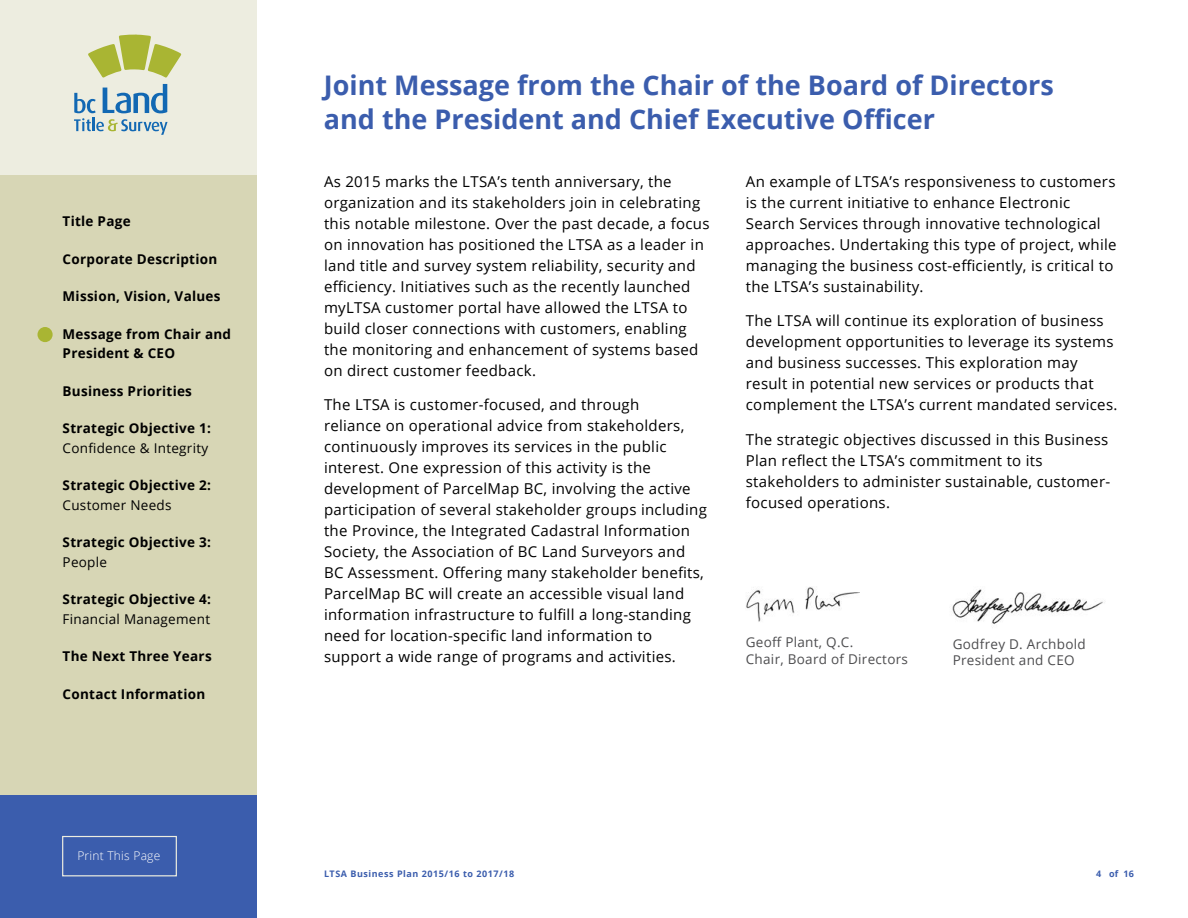
<style>
.page{position:relative;width:1188px;height:918px;background:#fff}
.page>*{position:absolute;margin:0;border:0;box-sizing:border-box;transform-origin:0 0}
.t1{font:700 27px/34.5px "Open Sans";color:#3b5dad}
.t2{font:15px/21px "Open Sans";letter-spacing:.02em;color:#000}
.t3{font:700 13.5px/19.5px "Open Sans";letter-spacing:.02em;color:#000}
.t4{font:13.5px/16.5px "Open Sans";letter-spacing:.02em;color:#4d4d4f}
.t5{font:13.5px "Open Sans";letter-spacing:.02em;color:#000}
.t6{font:300 12px "Open Sans";letter-spacing:.02em;color:#fff}
.t7{font:700 9px "Open Sans";letter-spacing:.06em;color:#3b5dad}
</style>
<div class="page">
<div style="left:0;top:0;width:257px;height:176px;background:#edede0"></div>
<div style="left:0;top:795px;width:257px;height:123px;background:#3b5dad"></div>
<div style="left:0;top:176px;width:256px;height:619px;background:#d7d6b5"></div>
<svg style="left:74px;top:84px;width:94px;height:51px"></svg>
<svg style="left:88px;top:35px;width:93px;height:43px"></svg>
<div style="left:62px;top:836px;width:115px;height:40px;border:1px solid #edede0"></div>
<div style="left:38px;top:327px;width:15px;height:15px;background:#a9b533;border-radius:50%"></div>
<img style="left:746px;top:587px;width:114px;height:35px">
<img style="left:952px;top:589px;width:151px;height:36px">
<p class="t3" style="left:63px;top:211px;width:70px">Title Page</p>
<p class="t3" style="left:63px;top:249px;width:156px">Corporate Description</p>
<p class="t3" style="left:63px;top:286px;width:159px">Mission, Vision, Values</p>
<p class="t3" style="left:63px;top:324px;width:170px">Message from Chair and<br>President &amp; CEO</p>
<p class="t3" style="left:63px;top:381px;width:131px">Business Priorities</p>
<p class="t3" style="left:63px;top:418px;width:150px">Strategic Objective 1:</p>
<p class="t5" style="left:63px;top:439px;width:147px">Confidence &amp; Integrity</p>
<p class="t3" style="left:63px;top:475px;width:150px">Strategic Objective 2:</p>
<p class="t5" style="left:63px;top:496px;width:110px">Customer Needs</p>
<p class="t3" style="left:63px;top:532px;width:150px">Strategic Objective 3:</p>
<p class="t5" style="left:63px;top:553px;width:46px">People</p>
<p class="t3" style="left:63px;top:589px;width:150px">Strategic Objective 4:</p>
<p class="t5" style="left:63px;top:610px;width:149px">Financial Management</p>
<p class="t3" style="left:63px;top:646px;width:151px">The Next Three Years</p>
<p class="t3" style="left:63px;top:684px;width:144px">Contact Information</p>
<p class="t6" style="left:77px;top:848px;width:85px">Print This Page</p>
<h1 class="t1" style="left:324px;top:67px;width:732px">Joint Message from the Chair of the Board of Directors and the President and Chief Executive Officer</h1>
<p class="t2" style="left:324px;top:171px;width:387px">As 2015 marks the LTSA’s tenth anniversary, the organization and its stakeholders join in celebrating this notable milestone. Over the past decade, a focus on innovation has positioned the LTSA as a leader in land title and survey system reliability, security and efficiency. Initiatives such as the recently launched myLTSA customer portal have allowed the LTSA to build closer connections with customers, enabling the monitoring and enhancement of systems based on direct customer feedback.</p>
<p class="t2" style="left:324px;top:394px;width:384px">The LTSA is customer-focused, and through<br>reliance on operational advice from stakeholders, continuously improves its services in the public interest. One expression of this activity is the development of ParcelMap BC, involving the active participation of several stakeholder groups including the Province, the Integrated Cadastral Information Society, the Association of BC Land Surveyors and BC Assessment. Offering many stakeholder benefits, ParcelMap BC will create an accessible visual land information infrastructure to fulfill a long-standing need for location-specific land information to support a wide range of programs and activities.</p>
<p class="t2" style="left:746px;top:171px;width:372px">An example of LTSA’s responsiveness to customers is the current initiative to enhance Electronic Search Services through innovative technological approaches. Undertaking this type of project, while managing the business cost-efficiently, is critical to the LTSA’s sustainability.</p>
<p class="t2" style="left:746px;top:310px;width:373px">The LTSA will continue its exploration of business development opportunities to leverage its systems and business successes. This exploration may result in potential new services or products that complement the LTSA’s current mandated services.</p>
<p class="t2" style="left:746px;top:429px;width:366px">The strategic objectives discussed in this Business Plan reflect the LTSA’s commitment to its stakeholders to administer sustainable, customer&shy;focused operations.</p>
<p class="t4" style="left:746px;top:634px;width:164px">Geoff Plant, Q.C.<br>Chair, Board of Directors</p>
<p class="t4" style="left:953px;top:635px;width:134px">Godfrey D. Archbold<br>President and CEO</p>
<p class="t7" style="left:324px;top:868px;width:192px">LTSA Business Plan 2015/16 to 2017/18</p>
<p class="t7" style="left:1096px;top:868px;width:39px">4 of 16</p>
</div>
